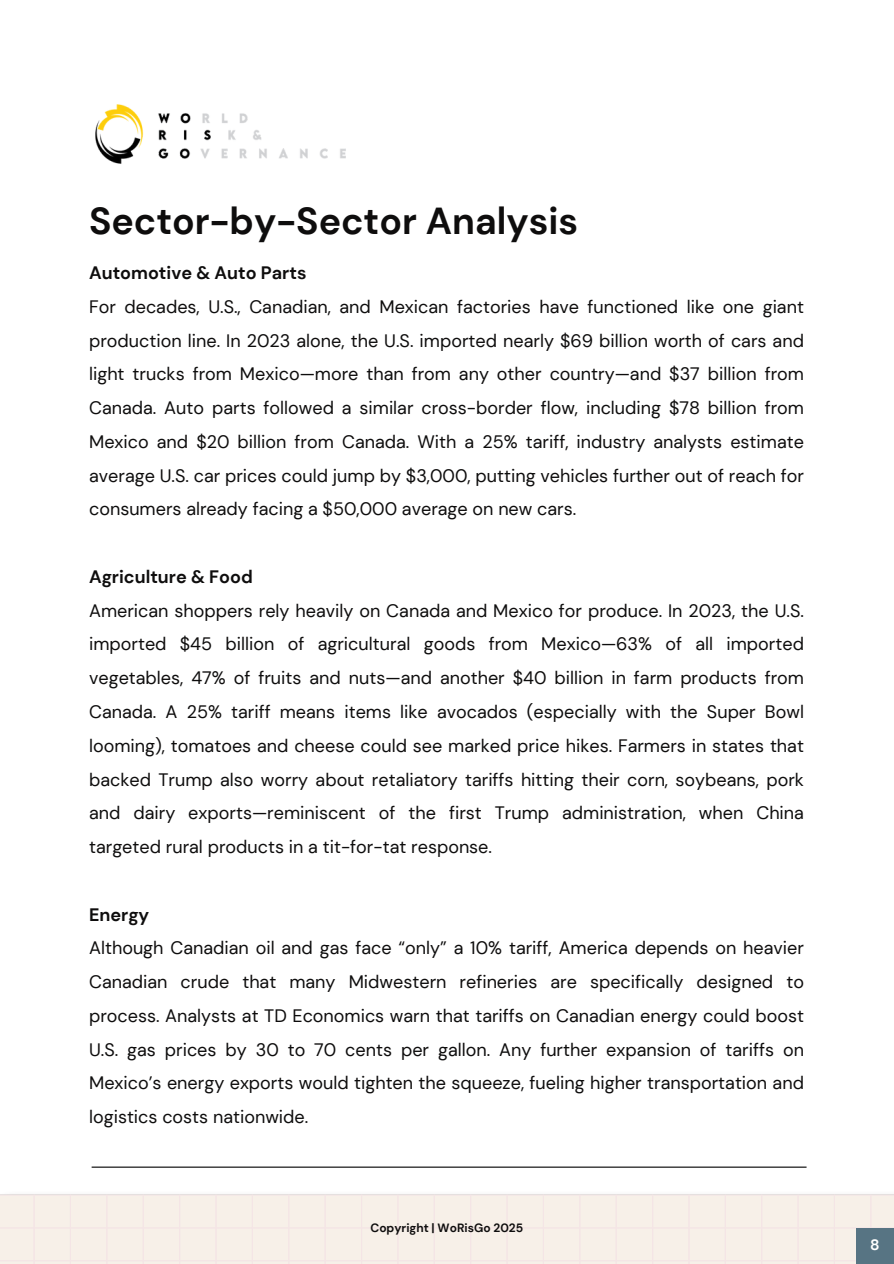
<style>
.page{position:relative;width:894px;height:1264px;background:#fff}
.page>*{position:absolute;margin:0;border:0;box-sizing:border-box;transform-origin:0 0}
.t1{font:700 37.5px "DM Sans";color:#0e0d0d}
.t2{font:18px/33.8px "DM Sans";color:#0e0d0d;text-align:justify}
.t3{font:700 18px "DM Sans";color:#0e0d0d}
.t4{font:700 15px "DM Sans";color:#fff}
.t5{font:700 12px "DM Sans";color:#0e0d0d}
.s1{font-weight:700}
</style>
<div class="page">
<img style="left:95px;top:104px;width:251px;height:60px">
<svg style="left:0;top:1194px;width:893px;height:69px;background:#f6eee7"></svg>
<div style="left:856px;top:1228px;width:37px;height:35px;background:#577483"></div>
<hr style="left:92px;top:1166px;width:714px;height:1px;background:#000">
<p class="t1" style="left:89px;top:197px;width:490px">Sector-by-Sector Analysis</p>
<h2 class="t3" style="left:89px;top:261px;width:219px">Automotive &amp; Auto Parts</h2>
<p class="t2" style="left:89px;top:290px;width:716px">For decades, U.S., Canadian, and Mexican factories have functioned like one giant production line. In 2023 alone, the U.S. imported nearly $69 billion worth of cars and light trucks from Mexico—more than from any other country—and $37 billion from Canada. Auto parts followed a similar cross-border flow, including $78 billion from Mexico and $20 billion from Canada. With a 25% tariff, industry analysts estimate average U.S. car prices could jump by $3,000, putting vehicles further out of reach for consumers already facing a $50,000 average on new cars.</p>
<h2 class="t3" style="left:89px;top:565px;width:165px">Agriculture &amp; Food</h2>
<p class="t2" style="left:89px;top:593px;width:716px">American shoppers rely heavily on Canada and Mexico for produce. In 2023, the U.S. imported $45 billion of agricultural goods from Mexico—63% of all imported vegetables, 47% of fruits and nuts—and another $40 billion in farm products from Canada. A 25% tariff means items like avocados (especially with the Super Bowl looming), tomatoes and cheese could see marked price hikes. Farmers in states that backed Trump also worry about retaliatory tariffs hitting their corn, soybeans, pork and dairy exports—reminiscent of the first Trump administration, when China targeted rural products in a tit-for-tat response.</p>
<p class="t2" style="left:89px;top:897px;width:716px;text-align:left"><span class="s1">Energy<br></span>Although Canadian oil and gas face “only” a 10% tariff, America depends on heavier Canadian crude that many Midwestern refineries are specifically designed to process. Analysts at TD Economics warn that tariffs on Canadian energy could boost U.S. gas prices by 30 to 70 cents per gallon. Any further expansion of tariffs on Mexico’s energy exports would tighten the squeeze, fueling higher transportation and logistics costs nationwide.</p>
<p class="t5" style="left:370px;top:1220px;width:154px">Copyright | WoRisGo 2025</p>
<h1 class="t4" style="left:869px;top:1234px;width:11px">8</h1>
</div>
